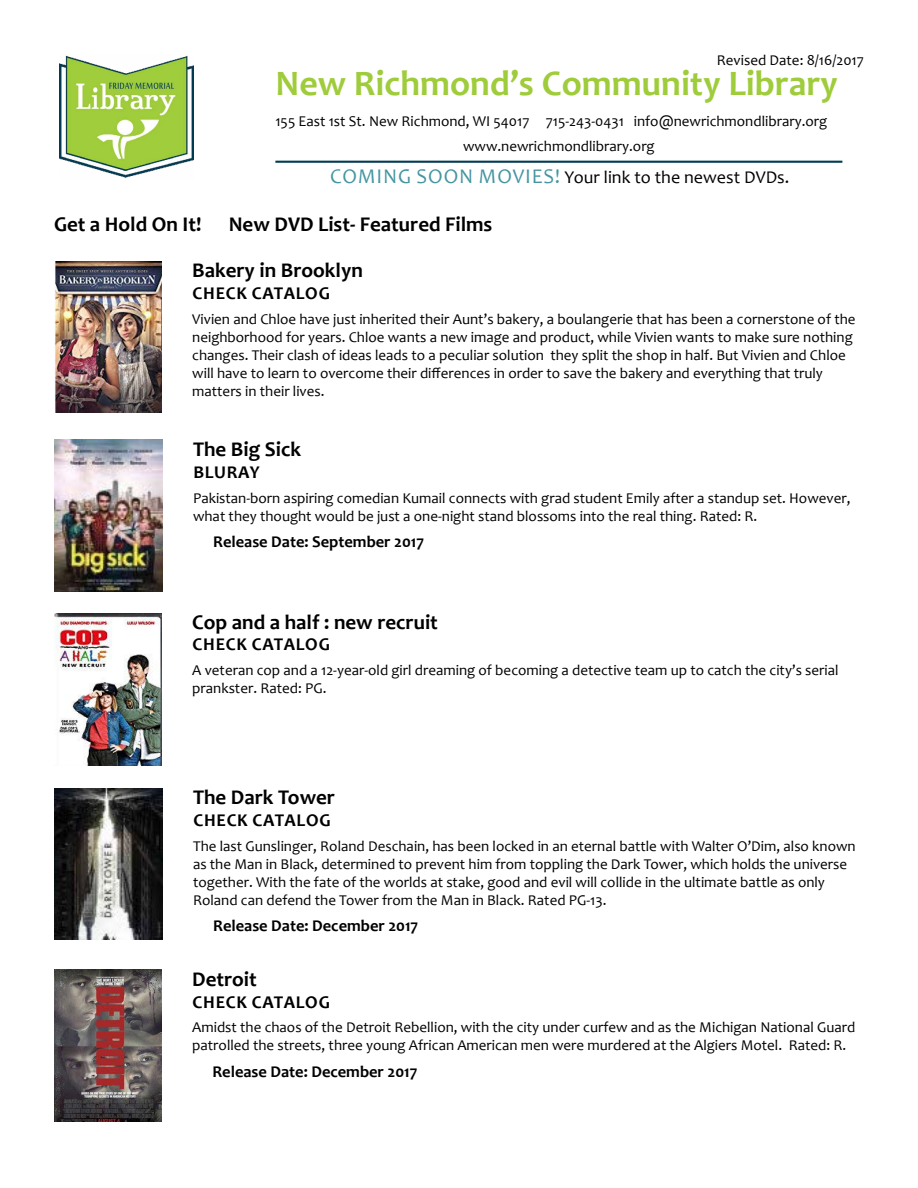
<style>
.page{position:relative;width:918px;height:1188px;background:#fff}
.page>*{position:absolute;margin:0;border:0;box-sizing:border-box;transform-origin:0 0}
.t1{font:700 36px "Candara";color:#9fcc3a}
.t2{font:700 21px "Candara";color:#000}
.t3{font:700 18px "Candara";letter-spacing:.04em;color:#000}
.t4{font:18px "Candara";color:#000}
.t5{font:700 16.5px "Candara";color:#000}
.t6{font:15px/18px "Candara";color:#000}
.s1{font-size:21px;color:#4596a1}
</style>
<div class="page">
<hr style="left:275px;top:161px;width:567px;height:2px;background:#023b53">
<img style="left:59px;top:55px;width:135px;height:123px">
<img style="left:54px;top:261px;width:108px;height:151px">
<img style="left:55px;top:440px;width:108px;height:151px">
<img style="left:55px;top:788px;width:108px;height:151px">
<img style="left:54px;top:614px;width:108px;height:151px">
<img style="left:54px;top:970px;width:108px;height:151px">
<p class="t6" style="left:717px;top:51px;width:149px">Revised Date: 8/16/2017</p>
<h1 class="t1" style="left:275px;top:61px;width:564px">New Richmond’s Community Library</h1>
<p class="t6" style="left:463px;top:109px;width:366px;line-height:24.8px;text-indent:-188px">155 East 1st St. New Richmond, WI 54017 715-243-0431 info@newrichmondlibrary.org www.newrichmondlibrary.org</p>
<p class="t4" style="left:330px;top:166px;width:461px"><span class="s1">COMING SOON MOVIES!</span> Your link to the newest DVDs.</p>
<h2 class="t2" style="left:54px;top:211px;width:149px">Get a Hold On It!</h2>
<h2 class="t2" style="left:229px;top:211px;width:265px">New DVD List- Featured Films</h2>
<h2 class="t2" style="left:192px;top:257px;width:172px">Bakery in Brooklyn</h2>
<p class="t3" style="left:193px;top:282px;width:139px">CHECK CATALOG</p>
<p class="t6" style="left:192px;top:310px;width:665px">Vivien and Chloe have just inherited their Aunt’s bakery, a boulangerie that has been a cornerstone of the neighborhood for years. Chloe wants a new image and product, while Vivien wants to make sure nothing changes. Their clash of ideas leads to a peculiar solution they split the shop in half. But Vivien and Chloe will have to learn to overcome their differences in order to save the bakery and everything that truly matters in their lives.</p>
<h2 class="t2" style="left:193px;top:436px;width:110px">The Big Sick</h2>
<p class="t3" style="left:193px;top:461px;width:68px">BLURAY</p>
<p class="t6" style="left:193px;top:489px;width:659px">Pakistan-born aspiring comedian Kumail connects with grad student Emily after a standup set. However, what they thought would be just a one-night stand blossoms into the real thing. Rated: R.</p>
<p class="t5" style="left:213px;top:531px;width:212px">Release Date: September 2017</p>
<h2 class="t2" style="left:192px;top:609px;width:247px">Cop and a half : new recruit</h2>
<p class="t3" style="left:193px;top:633px;width:139px">CHECK CATALOG</p>
<p class="t6" style="left:192px;top:661px;width:648px">A veteran cop and a 12-year-old girl dreaming of becoming a detective team up to catch the city’s serial prankster. Rated: PG.</p>
<h2 class="t2" style="left:193px;top:784px;width:144px">The Dark Tower</h2>
<p class="t3" style="left:193px;top:809px;width:139px">CHECK CATALOG</p>
<p class="t6" style="left:193px;top:837px;width:664px">The last Gunslinger, Roland Deschain, has been locked in an eternal battle with Walter O’Dim, also known as the Man in Black, determined to prevent him from toppling the Dark Tower, which holds the universe together. With the fate of the worlds at stake, good and evil will collide in the ultimate battle as only Roland can defend the Tower from the Man in Black. Rated PG-13.</p>
<p class="t5" style="left:213px;top:916px;width:206px">Release Date: December 2017</p>
<h2 class="t2" style="left:192px;top:966px;width:66px">Detroit</h2>
<p class="t3" style="left:193px;top:991px;width:139px">CHECK CATALOG</p>
<p class="t6" style="left:192px;top:1018px;width:665px">Amidst the chaos of the Detroit Rebellion, with the city under curfew and as the Michigan National Guard patrolled the streets, three young African American men were murdered at the Algiers Motel. Rated: R.</p>
<p class="t5" style="left:212px;top:1061px;width:206px">Release Date: December 2017</p>
</div>
